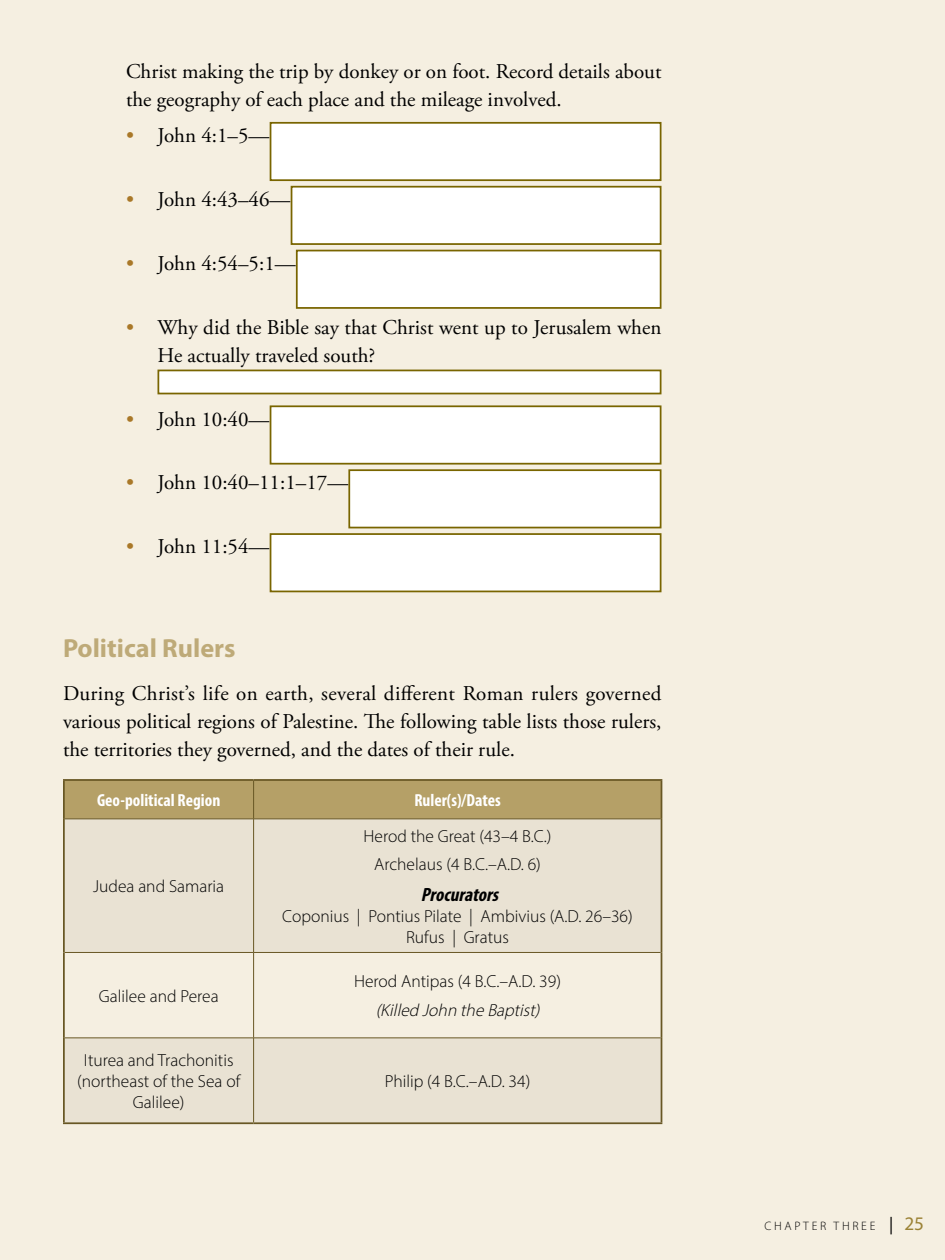
<style>
.page{position:relative;width:945px;height:1260px;background:#f5efe1}
.page>*{position:absolute;margin:0;border:0;box-sizing:border-box;transform-origin:0 0}
.t1{font:700 26.25px "Myriad Pro";color:#beaa78}
.t2{font:21px/28px "Adobe Garamond Pro";color:#000}
.t3{font:italic 700 condensed 19.25px "Myriad Pro";color:#000}
.t4{font:300 17.5px/21px "Myriad Pro";color:#000;text-align:center}
.t5{font:700 condensed 17.5px "Myriad Pro";color:#fff}
.t6{font:italic 300 17.5px "Myriad Pro";color:#000}
.t7{font:300 12.25px "Myriad Pro";letter-spacing:.22em;color:#000}
.s1{color:#a97828}
.s2{font-weight:400;font-size:17.5px}
.s3{font-weight:400;font-size:19.25px;color:#9b8235}
</style>
<div class="page">
<div style="left:65px;top:781px;width:596px;height:38px;background:#b5a067"></div>
<svg style="left:65px;top:820px;width:596px;height:302px;fill:#e9e2d3"></svg>
<hr style="left:63px;top:779px;width:191px;height:2px;background:#685724">
<hr style="left:63px;top:781px;width:2px;height:38px;background:#685724">
<hr style="left:254px;top:779px;width:408px;height:2px;background:#685724">
<hr style="left:661px;top:781px;width:1px;height:38px;background:#685724">
<hr style="left:63px;top:819px;width:2px;height:133px;background:#685724">
<hr style="left:661px;top:819px;width:1px;height:133px;background:#685724">
<hr style="left:63px;top:952px;width:2px;height:86px;background:#685724">
<hr style="left:661px;top:952px;width:1px;height:86px;background:#685724">
<hr style="left:63px;top:1038px;width:2px;height:84px;background:#685724">
<hr style="left:661px;top:1038px;width:1px;height:84px;background:#685724">
<hr style="left:63px;top:1122px;width:191px;height:2px;background:#685724">
<hr style="left:254px;top:1122px;width:408px;height:2px;background:#685724">
<hr style="left:253px;top:781px;width:1px;height:38px;background:#685724">
<hr style="left:65px;top:819px;width:189px;height:1px;background:#685724">
<hr style="left:254px;top:819px;width:407px;height:1px;background:#685724">
<hr style="left:253px;top:819px;width:1px;height:133px;background:#685724">
<hr style="left:65px;top:952px;width:189px;height:1px;background:#685724">
<hr style="left:254px;top:952px;width:407px;height:1px;background:#685724">
<hr style="left:253px;top:953px;width:1px;height:85px;background:#685724">
<hr style="left:65px;top:1038px;width:189px;height:1px;background:#685724">
<hr style="left:254px;top:1038px;width:407px;height:1px;background:#685724">
<hr style="left:253px;top:1038px;width:1px;height:84px;background:#685724">
<div style="left:270px;top:122px;width:392px;height:59px;background:#fff;border:2px solid #796500"></div>
<div style="left:291px;top:186px;width:371px;height:59px;background:#fff;border:2px solid #796500"></div>
<div style="left:296px;top:250px;width:366px;height:59px;background:#fff;border:2px solid #796500"></div>
<div style="left:158px;top:370px;width:504px;height:24px;background:#fff;border:2px solid #796500"></div>
<div style="left:270px;top:405px;width:392px;height:60px;background:#fff;border:2px solid #796500"></div>
<div style="left:348px;top:469px;width:314px;height:59px;background:#fff;border:2px solid #796500"></div>
<div style="left:270px;top:533px;width:392px;height:59px;background:#fff;border:2px solid #796500"></div>
<p class="t2" style="left:126px;top:58px;width:537px">Christ making the trip by donkey or on foot. Record details about the geography of each place and the mileage involved.</p>
<p class="t2" style="left:126px;top:122px;width:145px"><span class="s1">•</span> John 4:1–5—</p>
<p class="t2" style="left:126px;top:186px;width:166px"><span class="s1">•</span> John 4:43–46—</p>
<p class="t2" style="left:126px;top:250px;width:171px"><span class="s1">•</span> John 4:54–5:1—</p>
<p class="t2" style="left:158px;top:314px;width:505px;text-indent:-32px"><span class="s1">•</span> Why did the Bible say that Christ went up to Jerusalem when<br>He actually traveled south?</p>
<p class="t2" style="left:126px;top:406px;width:145px"><span class="s1">•</span> John 10:40—</p>
<p class="t2" style="left:126px;top:469px;width:224px"><span class="s1">•</span> John 10:40–11:1–17—</p>
<p class="t2" style="left:126px;top:533px;width:145px"><span class="s1">•</span> John 11:54—</p>
<p class="t1" style="left:63px;top:631px;width:174px">Political Rulers</p>
<p class="t2" style="left:63px;top:680px;width:600px;text-align:justify">During Christ’s life on earth, several different Roman rulers governed various political regions of Palestine. The following table lists those rulers, the territories they governed, and the dates of their rule.</p>
<p class="t5" style="left:97px;top:790px;width:125px">Geo-political Region</p>
<p class="t5" style="left:414px;top:790px;width:88px">Ruler(s)/Dates</p>
<p class="t4" style="left:93px;top:876px;width:133px">Judea and Samaria</p>
<p class="t4" style="left:99px;top:985px;width:121px">Galilee and Perea</p>
<p class="t4" style="left:77px;top:1049px;width:165px">Iturea and Trachonitis (northeast of the Sea of<br>Galilee)</p>
<p class="t4" style="left:364px;top:821px;width:190px;line-height:28.5px">H erod the Great (43–4 B.C.)<br>Archelaus (4 B.C.–A.D. 6)</p>
<p class="t3" style="left:421px;top:882px;width:84px">Procurators</p>
<p class="t4" style="left:282px;top:905px;width:352px">Coponius | Pontius Pilate | Ambivius (A.D. 26–36)<br>Rufus | Gratus</p>
<p class="t4" style="left:354px;top:971px;width:208px">H erod Antipas (4 B.C.–A.D. 39)</p>
<p class="t6" style="left:376px;top:1000px;width:170px">(Killed John the Baptist)</p>
<p class="t4" style="left:385px;top:1070px;width:147px">Philip (4 B.C.–A.D. 34)</p>
<p class="t7" style="left:765px;top:1218px;width:161px">Chapter Three <span class="s2">|</span> <span class="s3">25</span></p>
</div>
